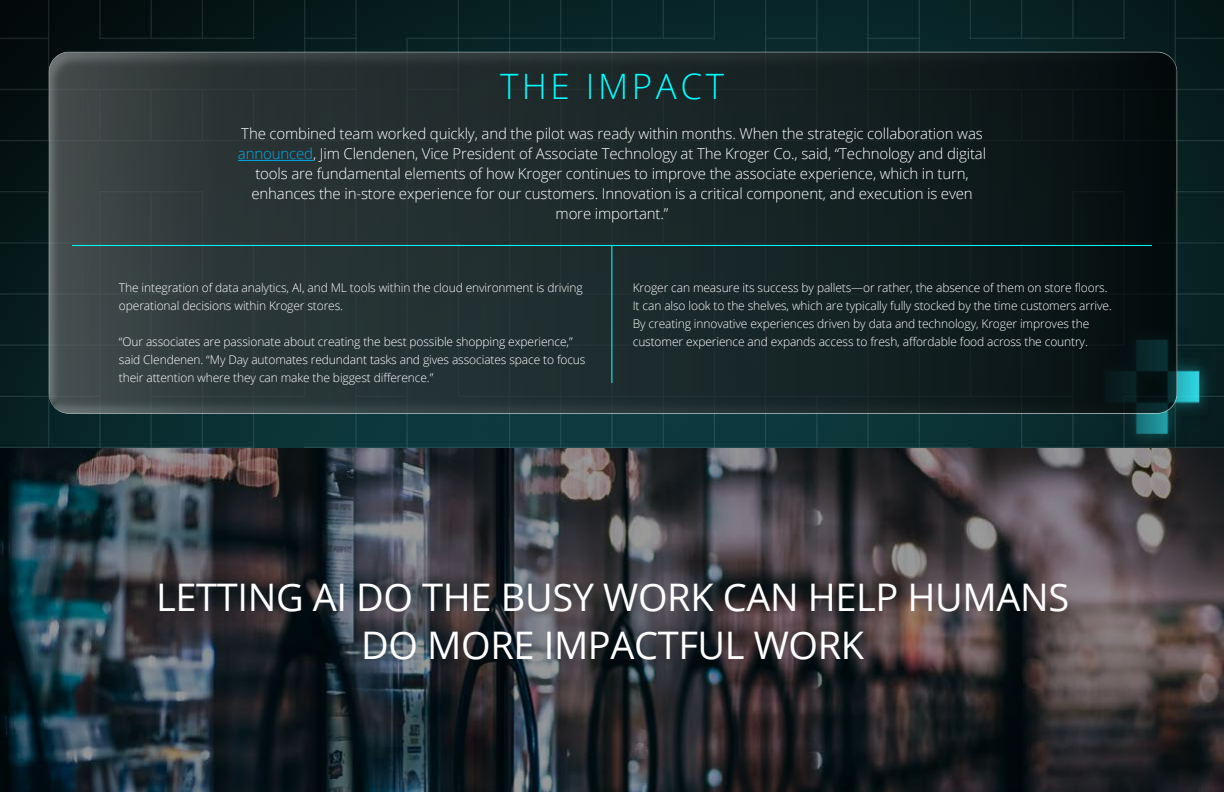
<style>
.page{position:relative;width:1224px;height:792px;background:#fff}
.page>*{position:absolute;margin:0;border:0;box-sizing:border-box;transform-origin:0 0}
.t1{font:38px/49px "Open Sans";letter-spacing:-.01em;color:#fff;text-align:center}
.t2{font:300 35px "Open Sans";letter-spacing:.1em;color:#0ff}
.t3{font:300 15px/20px "Open Sans";letter-spacing:-.01em;color:#fff;text-align:center}
.t4{font:300 12px/18px "Open Sans";letter-spacing:-.01em;color:#fff}
.s1{color:#00aae7}
</style>
<div class="page">
<img style="left:0;top:0;width:1224px;height:448px">
<img style="left:1093px;top:327px;width:118px;height:119px">
<div style="left:40px;top:44px;width:1146px;height:371px;background:#000;opacity:.35"></div>
<hr style="left:612px;top:246px;width:1px;height:137px;background:#0ff">
<hr style="left:72px;top:245px;width:1080px;height:1px;background:#0ff">
<svg style="left:0;top:448px;width:1224px;height:344px;background:#34363c"></svg>
<hr style="left:238px;top:160px;width:75px;height:1px;background:#00aae7">
<h2 class="t2" style="left:500px;top:62px;width:225px">THE IMPACT</h2>
<p class="t3" style="left:238px;top:123px;width:750px">The combined team worked quickly, and the pilot was ready within months. When the strategic collaboration was <span class="s1">announced</span>, Jim Clendenen, Vice President of Associate Technology at The Kroger Co., said, “Technology and digital tools are fundamental elements of how Kroger continues to improve the associate experience, which in turn, enhances the in-store experience for our customers. Innovation is a critical component, and execution is even more important.”</p>
<p class="t4" style="left:119px;top:278px;width:465px">The integration of data analytics, AI, and ML tools within the cloud environment is driving operational decisions within Kroger stores.</p>
<p class="t4" style="left:119px;top:332px;width:468px">“Our associates are passionate about creating the best possible shopping experience,” said Clendenen. “My Day automates redundant tasks and gives associates space to focus their attention where they can make the biggest difference.”</p>
<p class="t4" style="left:633px;top:278px;width:481px">Kroger can measure its success by pallets—or rather, the absence of them on store floors.<br>It can also look to the shelves, which are typically fully stocked by the time customers arrive.<br>By creating innovative experiences driven by data and technology, Kroger improves the customer experience and expands access to fresh, affordable food across the country.</p>
<h1 class="t1" style="left:156px;top:571px;width:915px">LETTING AI DO THE BUSY WORK CAN HELP HUMANS<br>DO MORE IMPACTFUL WORK</h1>
</div>
